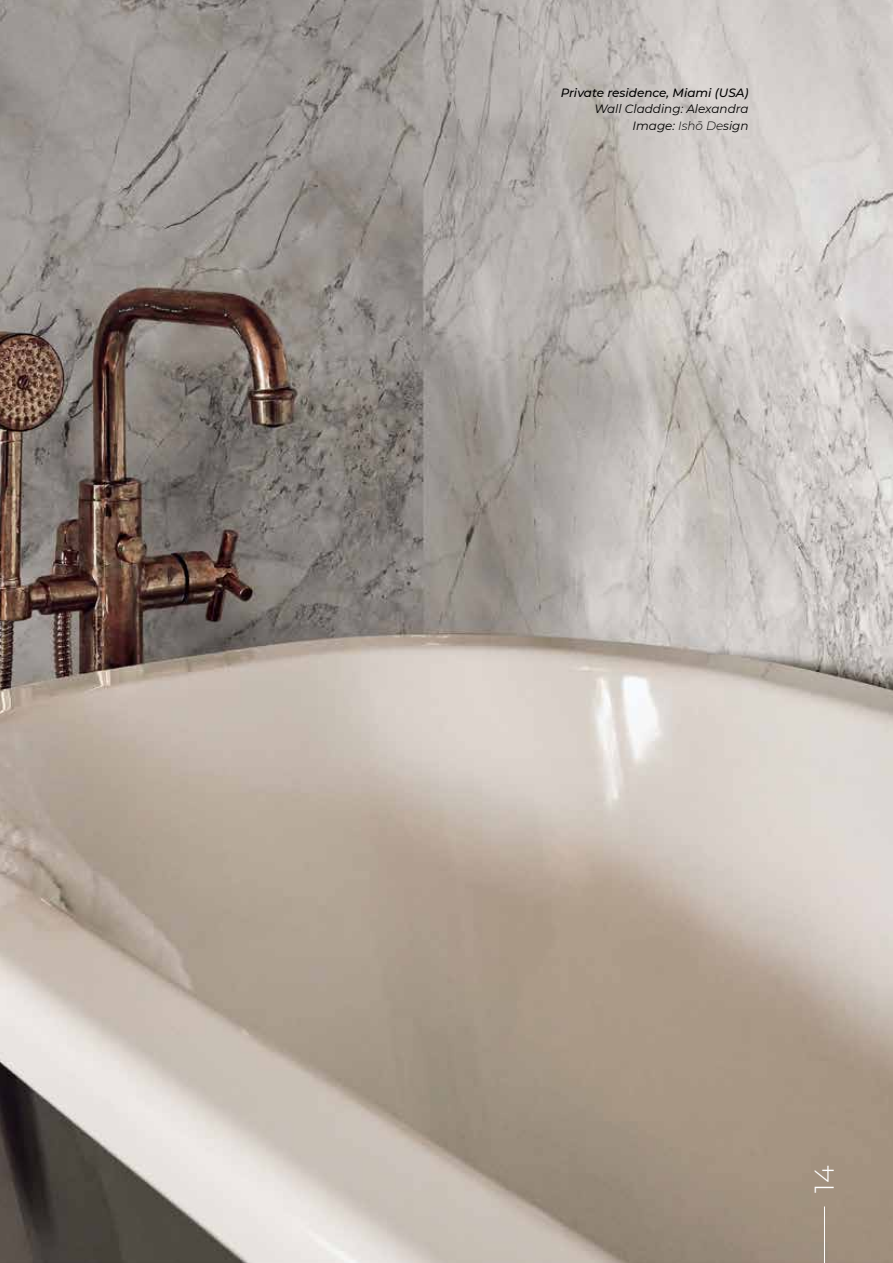
<style>
.page{position:relative;width:893px;height:1263px;background:#fff}
.page>*{position:absolute;margin:0;border:0;box-sizing:border-box;transform-origin:0 0}
.t1{font:300 27px "Montserrat";color:#fff}
.t2{font:italic 12px/16.5px "Montserrat";color:#000;text-align:right}
.t3{font:italic 500 12px "Montserrat";color:#000}
.s1{font-weight:300}
</style>
<div class="page">
<img style="left:0;top:0;width:893px;height:1263px">
<hr style="left:824px;top:1206px;width:1px;height:57px;background:#fff">
<p class="t3" style="left:561px;top:84px;width:189px">Private residence, Miami (USA)</p>
<p class="t2" style="left:594px;top:100px;width:156px">Wall Cladding: Alexandra<br>Image: <span class="s1">Ishō De</span>sign</p>
<h1 class="t1" style="left:806px;top:1193px;width:29px;rotate:-90deg">14</h1>
</div>
